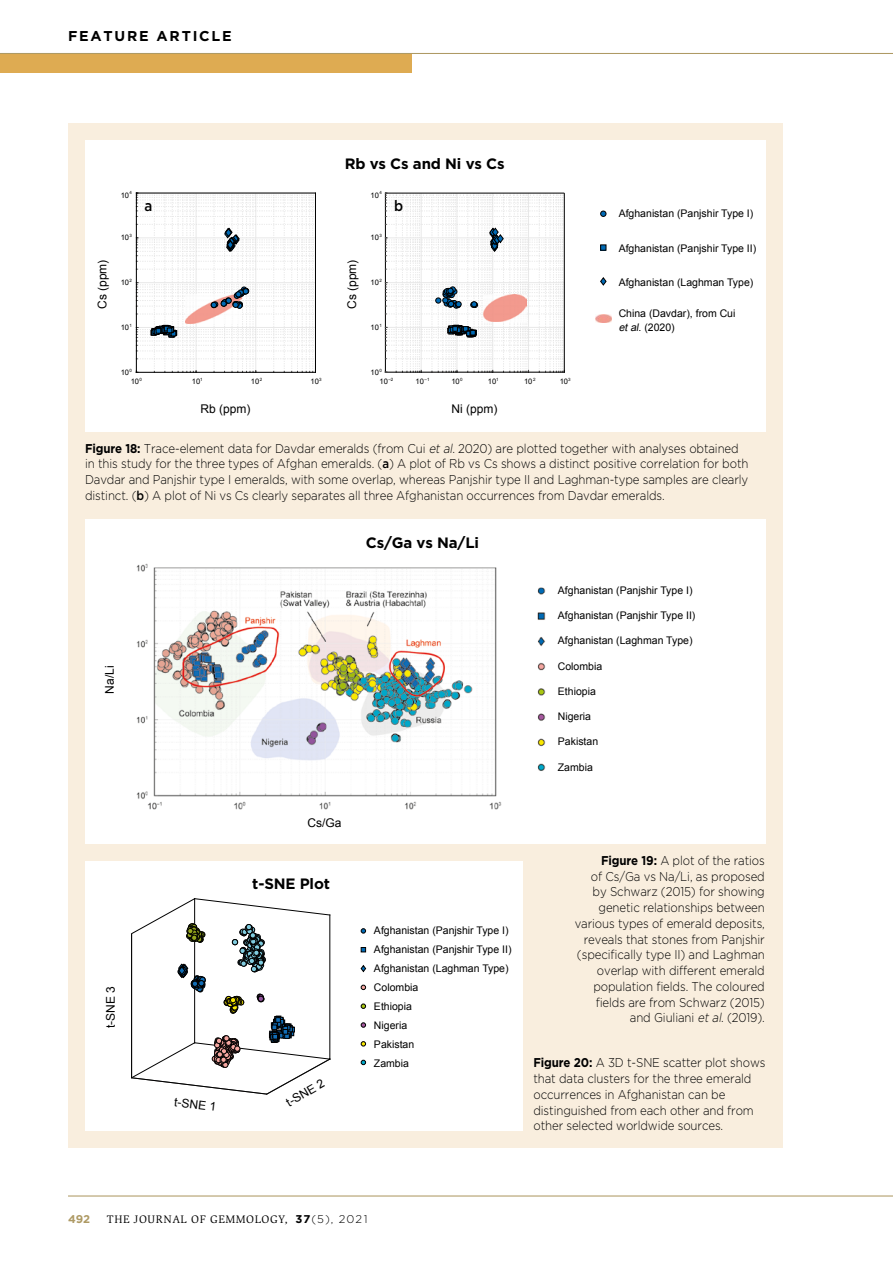
<style>
.page{position:relative;width:893px;height:1263px;background:#fff}
.page>*{position:absolute;margin:0;border:0;box-sizing:border-box;transform-origin:0 0}
.t1{font:700 15px "Gotham";letter-spacing:-.01em;color:#000}
.t2{font:500 15px "Gotham";color:#000;scale:.9 1}
.t3{font:700 14.25px "Gotham";letter-spacing:.125em;color:#000}
.t4{font:300 12.75px/15.8px "Gotham";letter-spacing:-.01em;color:#000;scale:.9 1}
.t5{font:12px "Arial";color:#000}
.t6{font:11.25px "Slimbach";letter-spacing:.05em;color:#000}
.t7{font:700 11.25px "Gotham";color:#ae9a64}
.t8{font:10.5px/18.9px "Arial";color:#000}
.t9{font:10.2px "Arial";color:#000}
.t10{font:8.4px/18.5px "Arial";color:#000}
.t11{font:7.65px "Arial";color:#000}
.s1{font-style:italic}
.s2{font-weight:700}
.s3{font-weight:500}
.s4{font-family:"Gotham";font-weight:700}
.s5{font-family:"Gotham";font-weight:300}
</style>
<div class="page">
<div style="left:0;top:54px;width:412px;height:18px;background:#deab52"></div>
<hr style="left:0;top:53px;width:893px;height:1px;background:#ae9a64">
<hr style="left:68px;top:1195px;width:825px;height:1px;background:#ae9a64">
<div style="left:68px;top:123px;width:714px;height:1024px;background:#f9eede"></div>
<div style="left:85px;top:140px;width:680px;height:292px;background:#fff"></div>
<svg style="left:136px;top:193px;width:180px;height:180px"></svg>
<svg style="left:385px;top:193px;width:180px;height:180px"></svg>
<img style="left:595px;top:315px;width:16px;height:7px">
<svg style="left:600px;top:211px;width:6px;height:6px"></svg>
<svg style="left:600px;top:277px;width:7px;height:9px"></svg>
<svg style="left:600px;top:245px;width:6px;height:6px"></svg>
<img style="left:85px;top:520px;width:680px;height:324px">
<div style="left:85px;top:861px;width:438px;height:269px;background:#fff"></div>
<svg style="left:131px;top:898px;width:200px;height:197px"></svg>
<svg style="left:361px;top:928px;width:5px;height:5px"></svg>
<svg style="left:361px;top:965px;width:5px;height:7px"></svg>
<svg style="left:361px;top:985px;width:5px;height:5px"></svg>
<svg style="left:361px;top:1060px;width:5px;height:5px"></svg>
<svg style="left:361px;top:947px;width:5px;height:5px"></svg>
<svg style="left:361px;top:1004px;width:5px;height:5px"></svg>
<svg style="left:361px;top:1022px;width:5px;height:5px"></svg>
<svg style="left:361px;top:1041px;width:5px;height:5px"></svg>
<div style="left:549px;top:575px;width:174px;height:218px;background:#fff"></div>
<p class="t3" style="left:68px;top:26px;width:165px">FEATURE ARTICLE</p>
<p class="t11" style="left:121px;top:191px;width:13px">10<sup>4</sup></p>
<p class="t1" style="left:345px;top:154px;width:161px">Rb vs Cs and Ni vs Cs</p>
<p class="t11" style="left:371px;top:191px;width:13px">10<sup>4</sup></p>
<p class="t5" style="left:94px;top:309px;width:51px;rotate:-90deg">Cs (ppm)</p>
<p class="t11" style="left:121px;top:233px;width:13px">10<sup>3</sup></p>
<p class="t11" style="left:121px;top:278px;width:13px">10<sup>2</sup></p>
<p class="t11" style="left:121px;top:323px;width:13px">10<sup>1</sup></p>
<p class="t2" style="left:145px;top:196px;width:10px">a</p>
<p class="t2" style="left:394px;top:196px;width:12px">b</p>
<p class="t5" style="left:344px;top:309px;width:51px;rotate:-90deg">Cs (ppm)</p>
<p class="t11" style="left:371px;top:233px;width:13px">10<sup>3</sup></p>
<p class="t11" style="left:371px;top:278px;width:13px">10<sup>2</sup></p>
<p class="t11" style="left:371px;top:323px;width:13px">10<sup>1</sup></p>
<p class="t11" style="left:121px;top:368px;width:13px">10<sup>0</sup></p>
<p class="t11" style="left:131px;top:377px;width:13px">10<sup>0</sup></p>
<p class="t11" style="left:192px;top:377px;width:12px">10<sup>1</sup></p>
<p class="t11" style="left:371px;top:368px;width:13px">10<sup>0</sup></p>
<p class="t11" style="left:251px;top:377px;width:13px">10<sup>2</sup></p>
<p class="t11" style="left:311px;top:377px;width:12px">10<sup>3</sup></p>
<p class="t11" style="left:488px;top:377px;width:12px">10<sup>1</sup></p>
<p class="t11" style="left:380px;top:377px;width:15px">10<sup>–2</sup></p>
<p class="t11" style="left:524px;top:377px;width:13px">10<sup>2</sup></p>
<p class="t11" style="left:560px;top:377px;width:12px">10<sup>3</sup></p>
<p class="t11" style="left:416px;top:377px;width:15px">10<sup>–1</sup></p>
<p class="t11" style="left:451px;top:377px;width:13px">10<sup>0</sup></p>
<p class="t5" style="left:201px;top:401px;width:52px">Rb (ppm)</p>
<p class="t5" style="left:451px;top:401px;width:47px">Ni (ppm)</p>
<p class="t8" style="left:619px;top:204px;width:136px">Afghanistan (Panjshir Type I)</p>
<p class="t8" style="left:619px;top:239px;width:139px">Afghanistan (Panjshir Type II)</p>
<p class="t8" style="left:619px;top:273px;width:136px">Afghanistan (Laghman Type)</p>
<p class="t8" style="left:619px;top:307px;width:118px;line-height:13.5px">China (Davdar), from Cui <span class="s1">etal</span>. (2020)</p>
<p class="t9" style="left:619px;top:208px;width:132px">Afghanistan (Panjshir Type I)</p>
<p class="t9" style="left:619px;top:242px;width:134px">Afghanistan (Panjshir Type II)</p>
<p class="t9" style="left:619px;top:276px;width:132px">Afghanistan (Laghman Type)</p>
<p class="t11" style="left:619px;top:304px;width:88px">from Cui <span class="s1">et al</span>. 2020, <span class="s1">JOG</span></p>
<p class="t9" style="left:619px;top:314px;width:70px">China (Davdar)</p>
<p class="t4" style="left:85px;top:440px;width:739px"><span class="s2">Figure 18:</span> Trace-element data for Davdar emeralds (from Cui <span class="s1">etal</span>. 2020) are plotted together with analyses obtained in this study for the three types of Afghan emeralds. (<span class="s3">a</span>) A plot of Rb vs Cs shows a distinct positive correlation for both Davdar and Panjshir type I emeralds, with some overlap, whereas Panjshir type II and Laghman-type samples are clearly distinct. (<span class="s3">b</span>) A plot of Ni vs Cs clearly separates all three Afghanistan occurrences from Davdar emeralds.</p>
<p class="t1" style="left:366px;top:533px;width:115px">Cs/Ga vs Na/Li</p>
<p class="t5" style="left:102px;top:694px;width:30px;rotate:-90deg">Na/Li</p>
<p class="t5" style="left:103px;top:1028px;width:44px;rotate:-90deg">t-SNE 3</p>
<p class="t5" style="left:175px;top:1094px;width:44px;rotate:7deg">t-SNE 1</p>
<p class="t5" style="left:307px;top:815px;width:36px">Cs/Ga</p>
<p class="t1" style="left:252px;top:874px;width:79px">t-SNE Plot</p>
<p class="t5" style="left:283px;top:1096px;width:44px;rotate:-30deg">t-SNE 2</p>
<p class="t8" style="left:558px;top:581px;width:136px">Afghanistan (Panjshir Type I)</p>
<p class="t8" style="left:558px;top:606px;width:139px">Afghanistan (Panjshir Type II)</p>
<p class="t8" style="left:558px;top:631px;width:136px">Afghanistan (Laghman Type)</p>
<p class="t8" style="left:558px;top:656px;width:46px">Colombia</p>
<p class="t8" style="left:558px;top:682px;width:39px">Ethiopia</p>
<p class="t8" style="left:558px;top:707px;width:35px">Nigeria</p>
<p class="t8" style="left:558px;top:732px;width:42px">Pakistan</p>
<p class="t8" style="left:558px;top:758px;width:37px">Zambia</p>
<p class="t8" style="left:374px;top:921px;width:139px">Afghanistan (Panjshir Type I)<br>Afghanistan (Panjshir Type II)<br>Afghanistan (Laghman Type)<br>Colombia<br>Ethiopia<br>Nigeria<br>Pakistan<br>Zambia</p>
<p class="t10" style="left:377px;top:921px;width:109px">Afghanistan (Panjshir Type I)</p>
<p class="t10" style="left:377px;top:940px;width:111px">Afghanistan (Panjshir Type II)</p>
<p class="t10" style="left:377px;top:959px;width:109px">Afghanistan (Laghman Type)</p>
<p class="t10" style="left:377px;top:978px;width:37px">Colombia</p>
<p class="t10" style="left:377px;top:997px;width:32px">Ethiopia</p>
<p class="t10" style="left:377px;top:1016px;width:28px">Nigeria</p>
<p class="t10" style="left:377px;top:1035px;width:34px">Pakistan<br>Zambia</p>
<p class="t4" style="left:575px;top:852px;width:213px;text-align:right"><span class="s2">Figure 19:</span> A plot of the ratios<br>of Cs/Ga vs Na/Li, as proposed by Schwarz (2015) for showing genetic relationships between various types of emerald deposits, reveals that stones from Panjshir (specifically type II) and Laghman overlap with different emerald population fields. The coloured fields are from Schwarz (2015) and Giuliani <span class="s1">etal</span>. (2019).</p>
<p class="t4" style="left:533px;top:1055px;width:259px"><span class="s2">Figure 20:</span> A 3D t-SNE scatter plot shows that data clusters for the three emerald occurrences in Afghanistan can be distinguished from each other and from other selected worldwide sources.</p>
<p class="t7" style="left:68px;top:1212px;width:23px">492</p>
<p class="t6" style="left:107px;top:1213px;width:262px">THE JOURNAL OF GEMMOLOGY, <span class="s4">37</span><span class="s5">(5), 2021</span></p>
</div>
